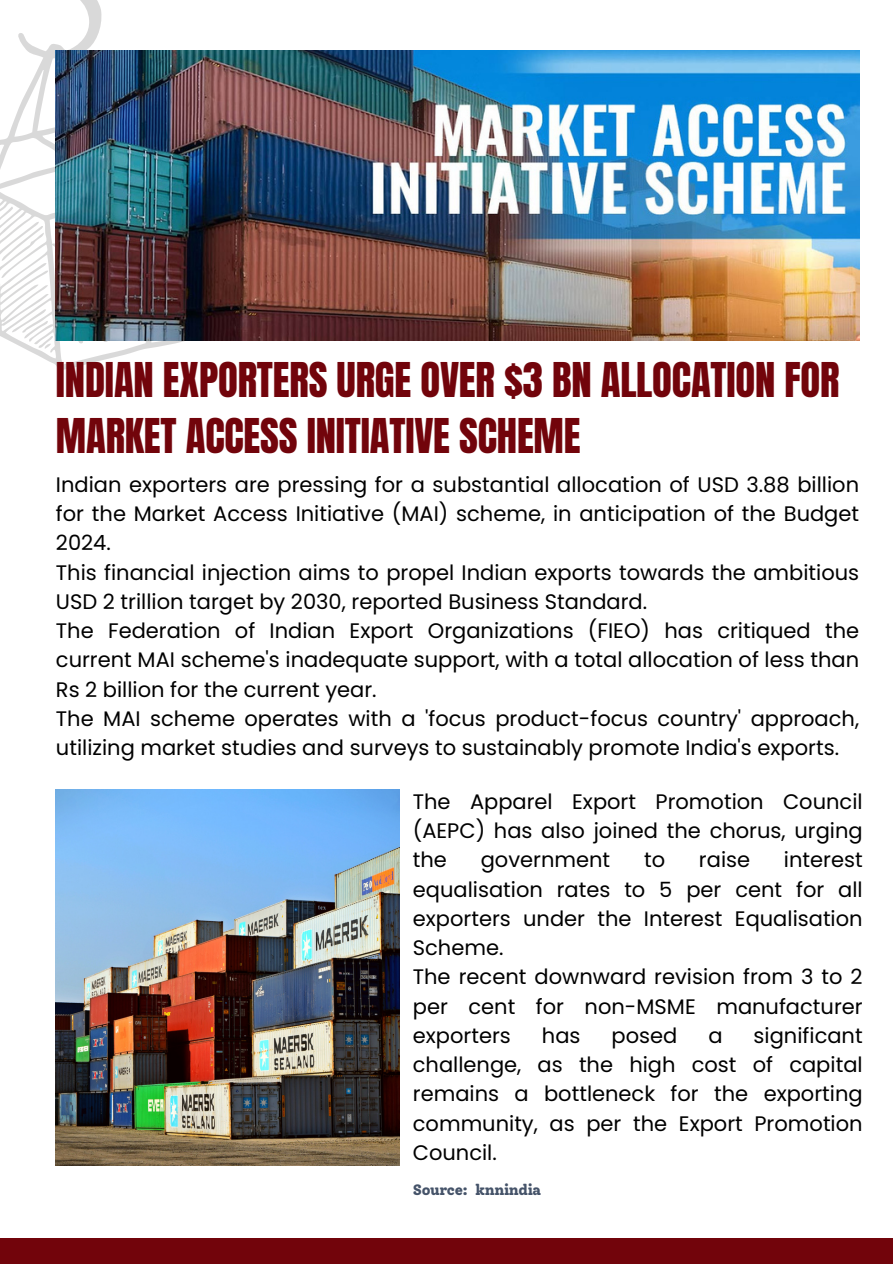
<style>
.page{position:relative;width:893px;height:1264px;background:#fff}
.page>*{position:absolute;margin:0;border:0;box-sizing:border-box;transform-origin:0 0}
.t1{font:40.8px/56.2px "Anton";letter-spacing:-.005em;color:#72040b}
.t2{font:21px/29.2px "Poppins";color:#000}
.t3{font:800 15px "Solway";letter-spacing:-.025em;color:#455369}
</style>
<div class="page">
<img style="left:56px;top:789px;width:343px;height:376px">
<svg style="left:0;top:0;width:184px;height:370px"></svg>
<img style="left:56px;top:50px;width:803px;height:291px">
<div style="left:0;top:1238px;width:892px;height:25px;background:#72040b"></div>
<h1 class="t1" style="left:56px;top:352px;width:785px">INDIAN EXPORTERS URGE OVER $3 BN ALLOCATION FOR<br>MARKET ACCESS INITIATIVE SCHEME</h1>
<p class="t2" style="left:56px;top:470px;width:804px">Indian exporters are pressing for a substantial allocation of USD 3.88 billion for the Market Access Initiative (MAI) scheme, in anticipation of the Budget 2024.<br>This financial injection aims to propel Indian exports towards the ambitious USD 2 trillion target by 2030, reported Business Standard.<br>The Federation of Indian Export Organizations (FIEO) has critiqued the current MAI scheme's inadequate support, with a total allocation of less than Rs 2 billion for the current year.<br>The MAI scheme operates with a 'focus product-focus country' approach, utilizing market studies and surveys to sustainably promote India's exports.</p>
<h2 class="t2" style="left:413px;top:786px;width:451px;text-align:justify">The Apparel Export Promotion Council (AEPC) has also joined the chorus, urging the</h2>
<h2 class="t2" style="left:413px;top:845px;width:451px;text-indent:371px">interest equalisation rates to 5 per cent for all exporters under the Interest Equalisation<br>Scheme.<br>The recent downward revision from 3 to 2 per cent for non-MSME manufacturer exporters</h2>
<h2 class="t2" style="left:480px;top:845px;width:131px">government</h2>
<h2 class="t2" style="left:644px;top:845px;width:23px">to</h2>
<h2 class="t2" style="left:699px;top:845px;width:53px">raise</h2>
<h2 class="t2" style="left:413px;top:1020px;width:451px;text-align:justify;text-indent:341px">significant challenge, as the high cost of capital remains a bottleneck for the exporting community, as per the Export Promotion Council.</h2>
<h2 class="t2" style="left:542px;top:1020px;width:40px">has</h2>
<h2 class="t2" style="left:611px;top:1020px;width:67px">posed</h2>
<h2 class="t2" style="left:708px;top:1020px;width:16px">a</h2>
<h2 class="t3" style="left:413px;top:1180px;width:130px">Source: knnindia</h2>
</div>
